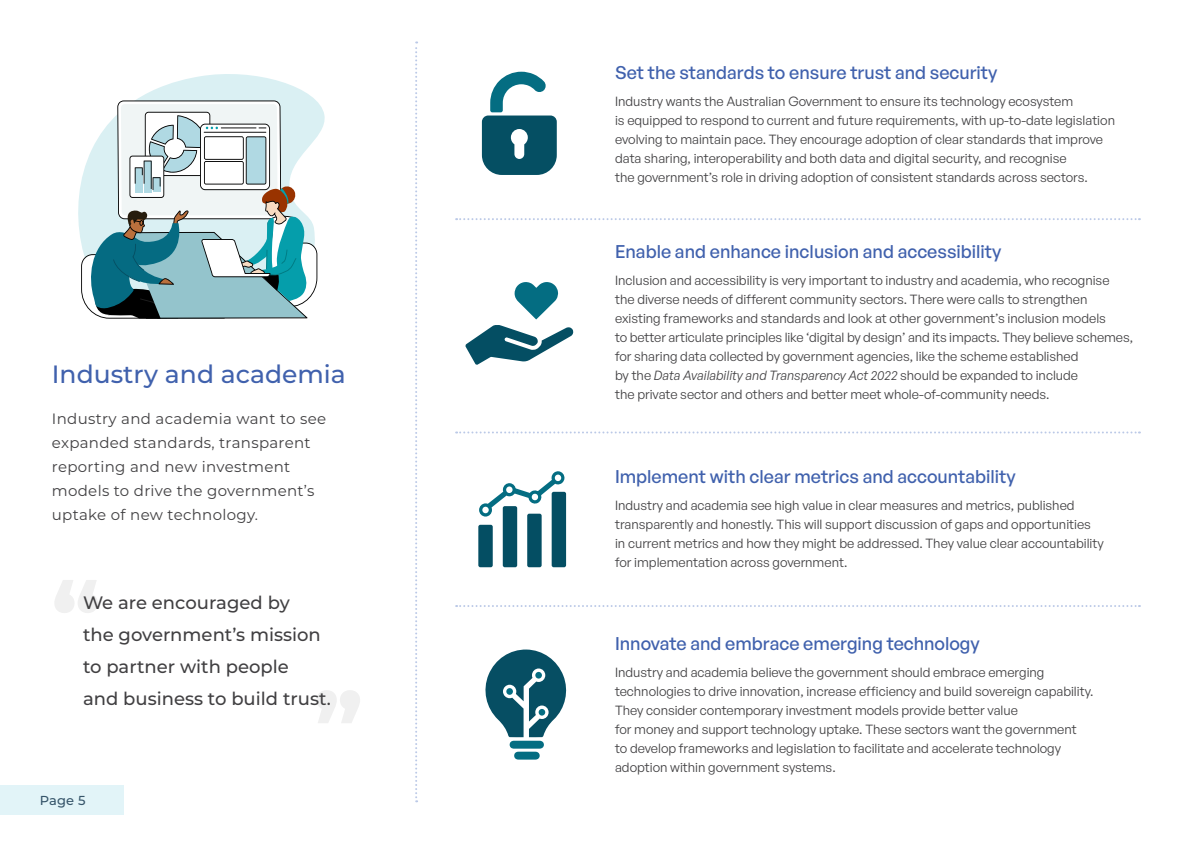
<style>
.page{position:relative;width:1191px;height:842px;background:#fff}
.page>*{position:absolute;margin:0;border:0;box-sizing:border-box;transform-origin:0 0}
.t1{font:800 89px "Montserrat";color:#414042}
.H2_-_C{font:500 25px "Montserrat";color:#4061ad}
.t2{font:500 18px "General Sans";color:#4061ad}
.pull_quote{font:500 18px/32px "Montserrat";color:#414042}
.para_text_alt{font:15px/24px "Montserrat";letter-spacing:.02em;color:#414042}
.para_text{font:13px/19px "General Sans";color:#414042}
.t3{font:500 13px "Montserrat";color:#36556a}
.s1{font-style:italic}
</style>
<div class="page">
<div style="left:0;top:785px;width:124px;height:30px;background:#e2f4f8"></div>
<svg style="left:78px;top:74px;width:247px;height:208px"></svg>
<svg style="left:81px;top:100px;width:236px;height:219px"></svg>
<svg style="left:482px;top:72px;width:75px;height:103px"></svg>
<svg style="left:465px;top:325px;width:109px;height:40px"></svg>
<svg style="left:514px;top:282px;width:44px;height:37px"></svg>
<svg style="left:485px;top:649px;width:82px;height:111px"></svg>
<svg style="left:479px;top:471px;width:86px;height:46px"></svg>
<div style="left:482px;top:507px;width:7px;height:6px;background:#fff;border-radius:50%"></div>
<div style="left:503px;top:506px;width:14px;height:61px;background:#044e63;border-radius:2px"></div>
<div style="left:478px;top:525px;width:15px;height:42px;background:#044e63;border-radius:2px"></div>
<div style="left:551px;top:492px;width:15px;height:75px;background:#044e63;border-radius:2px"></div>
<div style="left:527px;top:514px;width:14px;height:53px;background:#044e63;border-radius:2px"></div>
<svg style="left:415px;top:41px;width:2px;height:761px"></svg>
<svg style="left:456px;top:218px;width:684px;height:2px"></svg>
<svg style="left:456px;top:431px;width:684px;height:2px"></svg>
<svg style="left:456px;top:605px;width:684px;height:2px"></svg>
<h2 class="H2_-_C" style="left:52px;top:357px;width:295px">Industry and academia</h2>
<p class="para_text_alt" style="left:52px;top:407px;width:276px">Industry and academia want to see expanded standards, transparent reporting and new investment models to drive the government’s uptake of new technology.</p>
<h1 class="t1" style="left:52px;top:549px;width:50px">“</h1>
<p class="pull_quote" style="left:83px;top:586px;width:249px">We are encouraged by<br>the government’s mission to partner with people<br>and business to build trust.</p>
<h1 class="t1" style="left:362px;top:754px;width:50px;rotate:-180deg">“</h1>
<p class="t3" style="left:40px;top:791px;width:47px">Page 5</p>
<h3 class="t2" style="left:615px;top:61px;width:384px">Set the standards to ensure trust and security</h3>
<p class="para_text" style="left:615px;top:92px;width:501px">Industry wants the Australian Government to ensure its technology ecosystem<br>is equipped to respond to current and future requirements, with up-to-date legislation evolving to maintain pace. They encourage adoption of clear standards that improve data sharing, interoperability and both data and digital security, and recognise<br>the government’s role in driving adoption of consistent standards across sectors.</p>
<h3 class="t2" style="left:615px;top:240px;width:388px">Enable and enhance inclusion and accessibility</h3>
<p class="para_text" style="left:615px;top:271px;width:519px">Inclusion and accessibility is very important to industry and academia, who recognise<br>the diverse needs of different community sectors. There were calls to strengthen existing frameworks and standards and look at other government’s inclusion models<br>to better articulate principles like ‘digital by design’ and its impacts. They believe schemes, for sharing data collected by government agencies, like the scheme established<br>by the <span class="s1">Data Availability and Transparency Act 2022</span> should be expanded to include<br>the private sector and others and better meet whole-of-community needs.</p>
<h3 class="t2" style="left:615px;top:465px;width:402px">Implement with clear metrics and accountability</h3>
<p class="para_text" style="left:615px;top:496px;width:490px">Industry and academia see high value in clear measures and metrics, published transparently and honestly. This will support discussion of gaps and opportunities in current metrics and how they might be addressed. They value clear accountability for implementation across government.</p>
<h3 class="t2" style="left:615px;top:632px;width:366px">Innovate and embrace emerging technology</h3>
<p class="para_text" style="left:615px;top:662px;width:480px">Industry and academia believe the government should embrace emerging technologies to drive innovation, increase efficiency and build sovereign capability.<br>They consider contemporary investment models provide better value<br>for money and support technology uptake. These sectors want the government<br>to develop frameworks and legislation to facilitate and accelerate technology adoption within government systems.</p>
</div>
